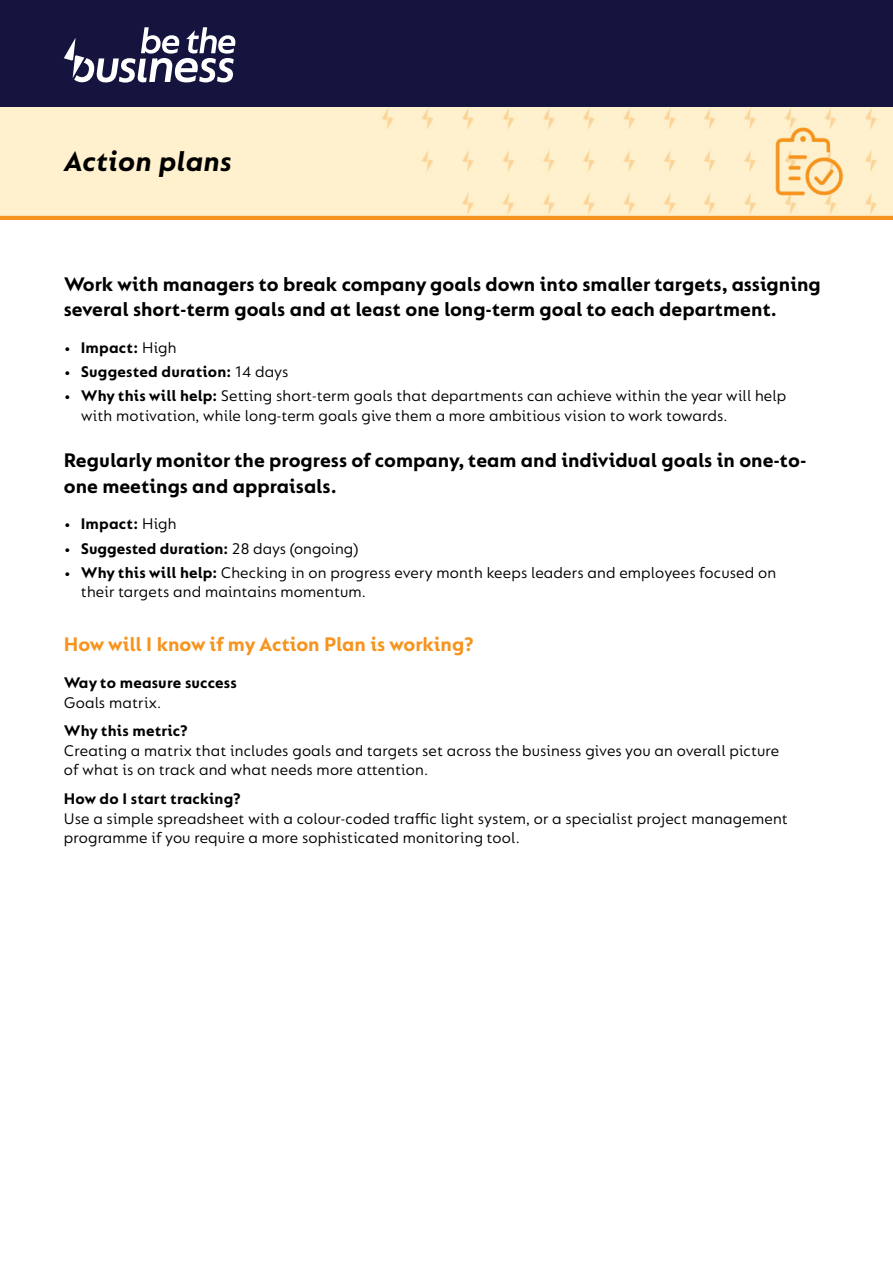
<style>
.page{position:relative;width:893px;height:1263px;background:#fff}
.page>*{position:absolute;margin:0;border:0;box-sizing:border-box;transform-origin:0 0}
.t1{font:italic 700 30px "FS Lucas";letter-spacing:.01em;color:#000}
.Subheader{font:700 21px/25.2px "FS Lucas";color:#000}
.Subheader-2{font:700 21px "FS Lucas";letter-spacing:-.005em;color:#f7941e}
.Body_Copy{font:16.5px/19.8px "FS Lucas";letter-spacing:.01em;color:#000}
.Bullets{font:16.5px/19.8px "FS Lucas";letter-spacing:.01em;color:#000}
.Body_Copy-2{font:700 16.5px/19.8px "FS Lucas";letter-spacing:.005em;color:#000}
.Bullets-2{font:700 16.5px "FS Lucas";letter-spacing:.01em;color:#000}
.s1{font-weight:400}
.s2{font-weight:700}
</style>
<div class="page">
<div style="left:0;top:0;width:893px;height:108px;background:#14143e"></div>
<img style="left:0;top:107px;width:893px;height:112px">
<div style="left:0;top:152px;width:366px;height:49px;background:#fff1cd"></div>
<svg style="left:64px;top:27px;width:171px;height:56px"></svg>
<p class="t1" style="left:64px;top:144px;width:170px">Action plans</p>
<p class="Subheader" style="left:64px;top:271px;width:759px">Work with managers to break company goals down into smaller targets, assigning several short-term goals and at least one long-term goal to each department.</p>
<p class="Bullets-2" style="left:64px;top:338px;width:114px">• Impact: <span class="s1">High</span></p>
<p class="Bullets-2" style="left:64px;top:362px;width:226px">• Suggested duration: <span class="s1">14 days</span></p>
<p class="Bullets" style="left:81px;top:386px;width:707px;text-indent:-17px"><span class="s2">• Why this will help:</span> Setting short-term goals that departments can achieve within the year will help with motivation, while long-term goals give them a more ambitious vision to work towards.</p>
<p class="Subheader" style="left:64px;top:448px;width:744px">Regularly monitor the progress of company, team and individual goals in one-to&shy;one meetings and appraisals.</p>
<p class="Body_Copy-2" style="left:64px;top:514px;width:114px">• Impact: <span class="s1">High</span></p>
<p class="Body_Copy-2" style="left:64px;top:538px;width:296px">• Suggested duration: <span class="s1">28 days (ongoing)</span></p>
<p class="Body_Copy" style="left:81px;top:562px;width:697px;text-indent:-17px"><span class="s2">• Why this will help:</span> Checking in on progress every month keeps leaders and employees focused on their targets and maintains momentum.</p>
<p class="Subheader-2" style="left:64px;top:632px;width:411px">How will I know if my Action Plan is working?</p>
<p class="Body_Copy-2" style="left:64px;top:672px;width:174px">Way to measure success<br><span class="s1">Goals matrix.</span></p>
<p class="Body_Copy" style="left:64px;top:720px;width:717px"><span class="s2">Why this metric?<br></span>Creating a matrix that includes goals and targets set across the business gives you an overall picture of what is on track and what needs more attention.</p>
<p class="Body_Copy" style="left:64px;top:788px;width:726px"><span class="s2">How do I start tracking?<br></span>Use a simple spreadsheet with a colour-coded traffic light system, or a specialist project management programme if you require a more sophisticated monitoring tool.</p>
</div>
